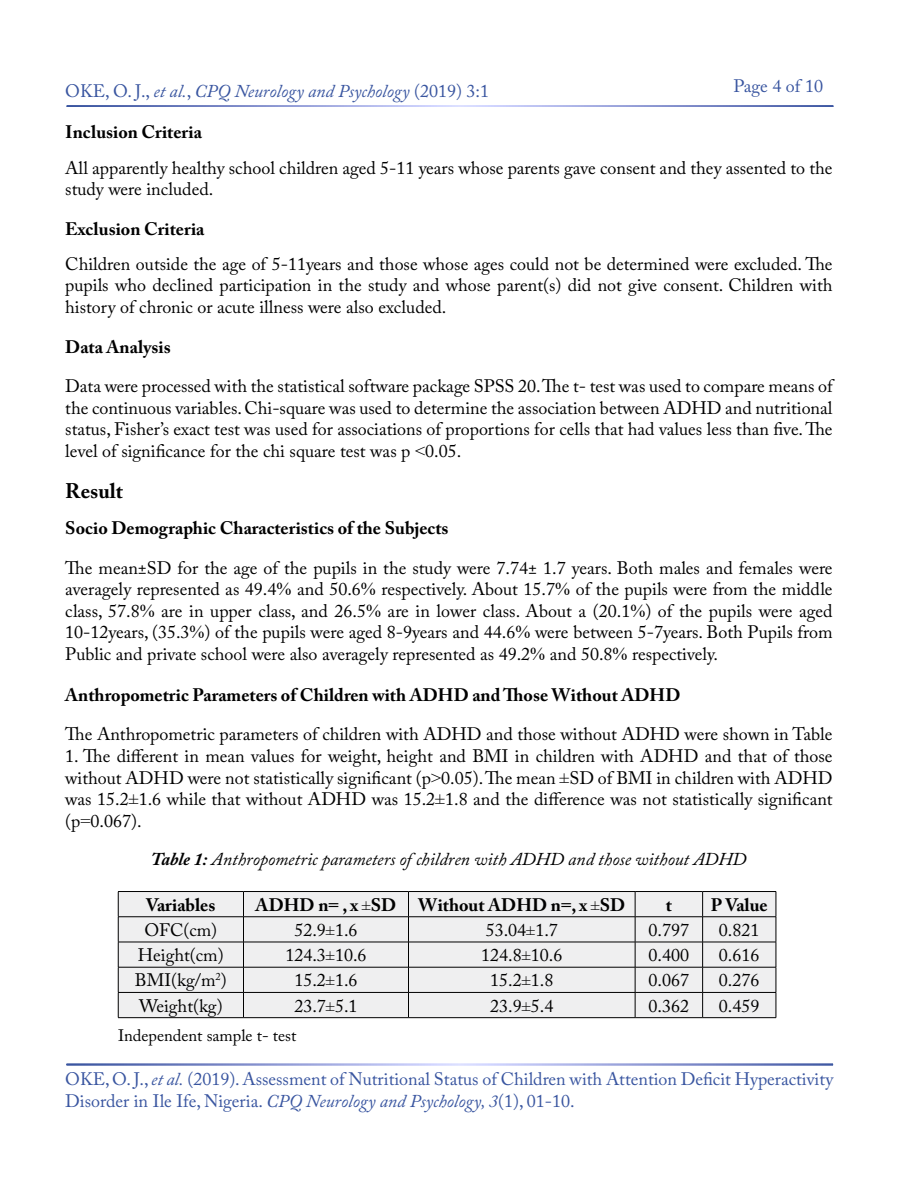
<style>
.page{position:relative;width:900px;height:1200px;background:#fff}
.page>*{position:absolute;margin:0;border:0;box-sizing:border-box;transform-origin:0 0}
.t1{font:700 21px "Adobe Caslon Pro";color:#000}
.t2{font:18px/21.6px "Adobe Caslon Pro";color:#000;text-align:justify}
.t3{font:700 18px "Adobe Caslon Pro";color:#000}
.t4{font:18px/21.6px "Adobe Caslon Pro";color:#3955a0}
.t5{font:italic 18px "Adobe Caslon Pro";color:#000}
.t6{font:italic 18px "Adobe Caslon Pro";color:#3955a0}
.t7{font:16.5px "Adobe Caslon Pro";color:#000}
.s1{font-style:normal}
.s2{font-family:"Times New Roman"}
.s3{font-weight:700}
.s4{font-family:"Times New Roman";font-weight:400;font-size:16.5px}
.s5{font-family:"Times New Roman";font-size:16.5px}
.s6{font-style:italic}
</style>
<div class="page">
<div style="left:119px;top:892px;width:657px;height:125px;background:#efeff0"></div>
<hr style="left:118px;top:891px;width:126px;height:1px;background:#000">
<hr style="left:244px;top:891px;width:165px;height:1px;background:#000">
<hr style="left:409px;top:891px;width:226px;height:1px;background:#000">
<hr style="left:635px;top:891px;width:68px;height:1px;background:#000">
<hr style="left:703px;top:891px;width:73px;height:1px;background:#000">
<hr style="left:118px;top:917px;width:126px;height:1px;background:#000">
<hr style="left:244px;top:917px;width:165px;height:1px;background:#000">
<hr style="left:409px;top:917px;width:226px;height:1px;background:#000">
<hr style="left:635px;top:917px;width:68px;height:1px;background:#000">
<hr style="left:703px;top:917px;width:73px;height:1px;background:#000">
<hr style="left:118px;top:942px;width:126px;height:1px;background:#000">
<hr style="left:244px;top:942px;width:165px;height:1px;background:#000">
<hr style="left:409px;top:942px;width:226px;height:1px;background:#000">
<hr style="left:635px;top:942px;width:68px;height:1px;background:#000">
<hr style="left:703px;top:942px;width:73px;height:1px;background:#000">
<hr style="left:118px;top:967px;width:126px;height:1px;background:#000">
<hr style="left:244px;top:967px;width:165px;height:1px;background:#000">
<hr style="left:409px;top:967px;width:226px;height:1px;background:#000">
<hr style="left:635px;top:967px;width:68px;height:1px;background:#000">
<hr style="left:703px;top:967px;width:73px;height:1px;background:#000">
<hr style="left:118px;top:992px;width:126px;height:1px;background:#000">
<svg style="left:118px;top:892px;width:1px;height:125px"></svg>
<hr style="left:244px;top:992px;width:165px;height:1px;background:#000">
<svg style="left:243px;top:892px;width:1px;height:125px"></svg>
<hr style="left:409px;top:992px;width:226px;height:1px;background:#000">
<svg style="left:408px;top:892px;width:1px;height:125px"></svg>
<hr style="left:635px;top:992px;width:68px;height:1px;background:#000">
<svg style="left:635px;top:892px;width:1px;height:125px"></svg>
<hr style="left:703px;top:992px;width:73px;height:1px;background:#000">
<svg style="left:702px;top:892px;width:1px;height:125px"></svg>
<svg style="left:776px;top:892px;width:1px;height:125px"></svg>
<hr style="left:118px;top:1017px;width:126px;height:1px;background:#000">
<hr style="left:244px;top:1017px;width:165px;height:1px;background:#000">
<hr style="left:409px;top:1017px;width:226px;height:1px;background:#000">
<hr style="left:635px;top:1017px;width:68px;height:1px;background:#000">
<hr style="left:703px;top:1017px;width:73px;height:1px;background:#000">
<p class="t6" style="left:65px;top:80px;width:425px"><span class="s1">OKE, O. J.,</span> et al.<span class="s1">,</span> CPQ Neurology and Psychology <span class="s1">(2019) 3:1</span></p>
<p class="t4" style="left:733px;top:75px;width:91px">Page 4 of 10</p>
<p class="t3" style="left:65px;top:122px;width:138px">Inclusion Criteria</p>
<p class="t2" style="left:65px;top:157px;width:769px">All apparently healthy school children aged 5-11 years whose parents gave consent and they assented to the study were included.</p>
<p class="t3" style="left:65px;top:218px;width:141px">Exclusion Criteria</p>
<p class="t2" style="left:65px;top:253px;width:769px">Children outside the age of 5-11years and those whose ages could not be determined were excluded. The pupils who declined participation in the study and whose parent(s) did not give consent. Children with history of chronic or acute illness were also excluded.</p>
<p class="t3" style="left:65px;top:336px;width:107px">Data Analysis</p>
<p class="t2" style="left:65px;top:375px;width:769px">Data were processed with the statistical software package SPSS 20. The t- test was used to compare means of the continuous variables. Chi-square was used to determine the association between ADHD and nutritional status, Fisher’s exact test was used for associations of proportions for cells that had values less than five. The level of significance for the chi square test was p <span class="s2">&lt;</span>0.05.</p>
<p class="t1" style="left:65px;top:478px;width:59px">Result</p>
<p class="t3" style="left:65px;top:518px;width:385px">Socio Demographic Characteristics of the Subjects</p>
<p class="t2" style="left:65px;top:557px;width:769px">The mean±SD for the age of the pupils in the study were 7.74± 1.7 years. Both males and females were averagely represented as 49.4<span class="s2">%</span> and 50.6<span class="s2">%</span> respectively. About 15.7<span class="s2">%</span> of the pupils were from the middle class, 57.8<span class="s2">%</span> are in upper class, and 26.5<span class="s2">%</span> are in lower class. About a (20.1<span class="s2">%</span>) of the pupils were aged 10-12years, (35.3<span class="s2">%</span>) of the pupils were aged 8-9years and 44.6<span class="s2">%</span> were between 5-7years. Both Pupils from Public and private school were also averagely represented as 49.2<span class="s2">%</span> and 50.8<span class="s2">%</span> respectively.</p>
<p class="t3" style="left:65px;top:684px;width:617px">Anthropometric Parameters of Children with ADHD and Those Without ADHD</p>
<p class="t2" style="left:65px;top:723px;width:769px">The Anthropometric parameters of children with ADHD and those without ADHD were shown in Table</p>
<p class="t2" style="left:65px;top:745px;width:769px">1. The different in mean values for weight, height and BMI in children with ADHD and that of those without ADHD were not statistically significant (p<span class="s2">&gt;</span>0.05). The mean <span class="s2">±</span>SD of BMI in children with ADHD was 15.2<span class="s2">±</span>1.6 while that without ADHD was 15.2<span class="s2">±</span>1.8 and the difference was not statistically significant (p<span class="s2">=</span>0.067).</p>
<p class="t5" style="left:151px;top:849px;width:597px"><span class="s3">Table 1:</span> Anthropometric parameters of children with ADHD and those without ADHD</p>
<p class="t3" style="left:146px;top:894px;width:71px">Variables</p>
<p class="t3" style="left:256px;top:894px;width:371px">ADHD n<span class="s2">=</span> , x <span class="s4">±</span>SD Without ADHD n<span class="s2">=</span>, x <span class="s4">±</span>SD</p>
<p class="t3" style="left:666px;top:894px;width:8px">t</p>
<p class="t3" style="left:711px;top:894px;width:58px">P Value</p>
<p class="t2" style="left:144px;top:919px;width:74px">OFC(cm)</p>
<p class="t2" style="left:294px;top:919px;width:65px">52.9<span class="s5">±</span>1.6</p>
<p class="t2" style="left:486px;top:919px;width:74px">53.04<span class="s5">±</span>1.7</p>
<p class="t2" style="left:649px;top:919px;width:42px">0.797</p>
<p class="t2" style="left:719px;top:919px;width:42px">0.821</p>
<p class="t2" style="left:138px;top:944px;width:87px">Height(cm)</p>
<p class="t2" style="left:285px;top:944px;width:83px">124.3<span class="s5">±</span>10.6</p>
<p class="t2" style="left:481px;top:944px;width:83px">124.8<span class="s5">±</span>10.6</p>
<p class="t2" style="left:649px;top:944px;width:42px">0.400</p>
<p class="t2" style="left:719px;top:944px;width:42px">0.616</p>
<p class="t2" style="left:135px;top:969px;width:93px">BMI(kg/m<sup>2</sup>)</p>
<p class="t2" style="left:294px;top:969px;width:65px">15.2<span class="s5">±</span>1.6</p>
<p class="t2" style="left:490px;top:969px;width:65px">15.2<span class="s5">±</span>1.8</p>
<p class="t2" style="left:649px;top:969px;width:42px">0.067</p>
<p class="t2" style="left:719px;top:969px;width:42px">0.276</p>
<p class="t2" style="left:139px;top:995px;width:85px">Weight(kg)</p>
<p class="t2" style="left:294px;top:995px;width:65px">23.7<span class="s5">±</span>5.1</p>
<p class="t2" style="left:490px;top:995px;width:65px">23.9<span class="s5">±</span>5.4</p>
<p class="t2" style="left:649px;top:995px;width:42px">0.362</p>
<p class="t2" style="left:719px;top:995px;width:42px">0.459</p>
<p class="t7" style="left:118px;top:1026px;width:180px">Independent sample t- test</p>
<p class="t4" style="left:65px;top:1068px;width:769px">OKE, O. J., <span class="s6">et al.</span> (2019). Assessment of Nutritional Status of Children with Attention Deficit Hyperactivity<br>Disorder in Ile Ife, Nigeria. <span class="s6">CPQ Neurology and Psychology, 3</span>(1), 01-10.</p>
</div>
